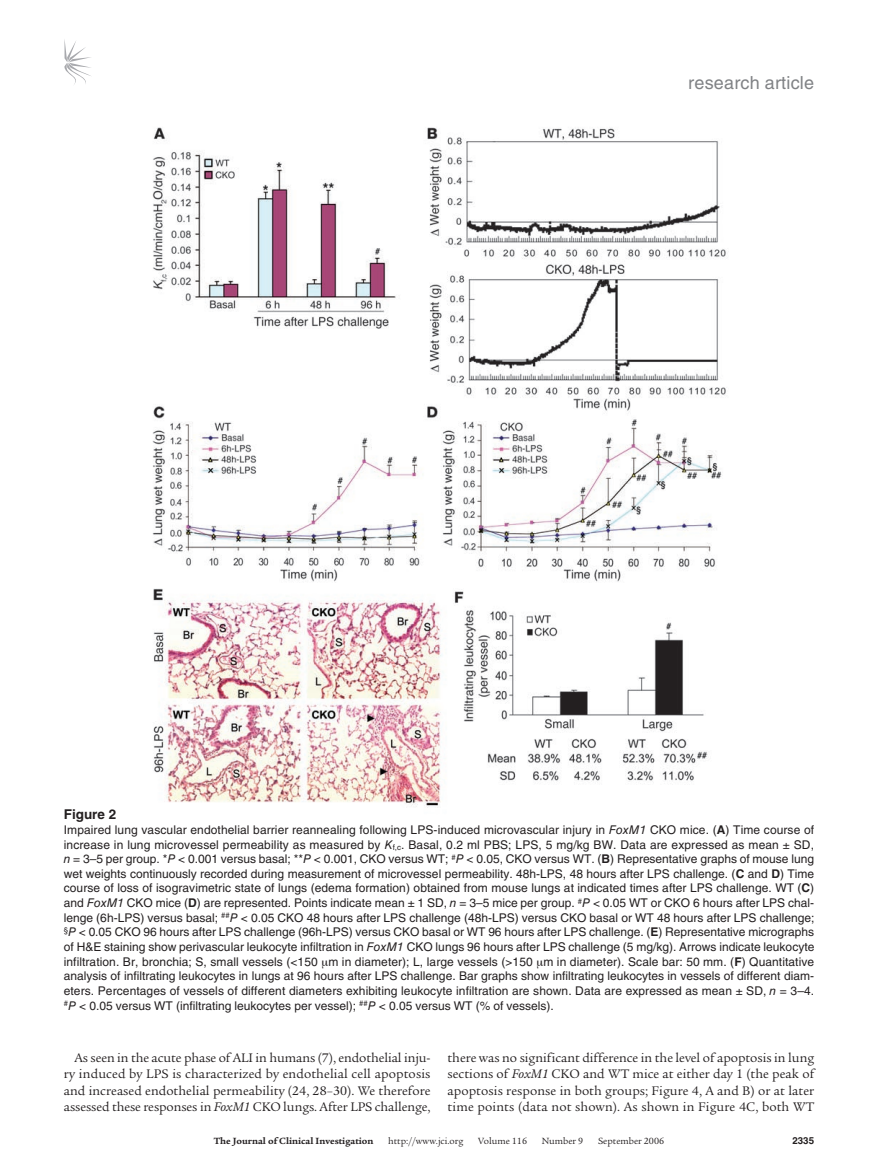
<style>
.page{position:relative;width:878px;height:1174px;background:#fff}
.page>*{position:absolute;margin:0;border:0;box-sizing:border-box;transform-origin:0 0}
.t1{font:18px "Helvetica LT Std";letter-spacing:.01em;color:#808285}
.t2{font:13.5px/16.5px "Legacy Serif Std";color:#231f20;text-align:justify}
.t3{font:700 13.5px "Helvetica LT Std";color:#231f20}
.t4{font:12px/14.5px "Helvetica LT Std";color:#231f20;text-align:justify}
.t5{font:9.75px "Legacy Serif Std";color:#231f20}
.t6{font:700 9.75px "Legacy Serif Std";color:#231f20}
.t7{font:700 9.75px "Helvetica LT Std";color:#231f20}
.s1{font-style:italic}
.s2{font-weight:700}
</style>
<div class="page">
<svg style="left:64px;top:39px;width:27px;height:45px"></svg>
<img style="left:152px;top:127px;width:574px;height:681px">
<h1 class="t1" style="left:688px;top:72px;width:127px">research article</h1>
<p class="t3" style="left:64px;top:806px;width:54px">Figure 2</p>
<p class="t4" style="left:64px;top:822px;width:752px">Impaired lung vascular endothelial barrier reannealing following LPS-induced microvascular injury in <span class="s1">FoxM1</span> CKO mice. (<span class="s2">A</span>) Time course of increase in lung microvessel permeability as measured by <span class="s1">K</span><sub>f,c</sub>. Basal, 0.2 ml PBS; LPS, 5 mg/kg BW. Data are expressed as mean ± SD, <span class="s1">n</span> = 3–5 per group. *<span class="s1">P</span> &lt; 0.001 versus basal; **<span class="s1">P</span> &lt; 0.001, CKO versus WT; <sup>#</sup><span class="s1">P</span> &lt; 0.05, CKO versus WT. (<span class="s2">B</span>) Representative graphs of mouse lung wet weights continuously recorded during measurement of microvessel permeability. 48h-LPS, 48 hours after LPS challenge. (<span class="s2">C</span> and <span class="s2">D</span>) Time course of loss of isogravimetric state of lungs (edema formation) obtained from mouse lungs at indicated times after LPS challenge. WT (<span class="s2">C</span>) and <span class="s1">FoxM1</span> CKO mice (<span class="s2">D</span>) are represented. Points indicate mean ± 1 SD, <span class="s1">n</span> = 3–5 mice per group. <sup>#</sup><span class="s1">P</span> &lt; 0.05 WT or CKO 6 hours after LPS chal&shy;lenge (6h-LPS) versus basal; <sup>##</sup><span class="s1">P</span> &lt; 0.05 CKO 48 hours after LPS challenge (48h-LPS) versus CKO basal or WT 48 hours after LPS challenge; <sup>§</sup><span class="s1">P</span> &lt; 0.05 CKO 96 hours after LPS challenge (96h-LPS) versus CKO basal or WT 96 hours after LPS challenge. (<span class="s2">E</span>) Representative micrographs of H&amp;E staining show perivascular leukocyte infiltration in <span class="s1">FoxM1</span> CKO lungs 96 hours after LPS challenge (5 mg/kg). Arrows indicate leukocyte infiltration. Br, bronchia; S, small vessels (&lt;150 m in diameter); L, large vessels (&gt;150 m in diameter). Scale bar: 50 mm. (<span class="s2">F</span>) Quantitative analysis of infiltrating leukocytes in lungs at 96 hours after LPS challenge. Bar graphs show infiltrating leukocytes in vessels of different diam&shy;eters. Percentages of vessels of different diameters exhibiting leukocyte infiltration are shown. Data are expressed as mean ± SD, <span class="s1">n</span> = 3–4. <sup>#</sup><span class="s1">P</span> &lt; 0.05 versus WT (infiltrating leukocytes per vessel); <sup>##</sup><span class="s1">P</span> &lt; 0.05 versus WT (% of vessels).</p>
<p class="t2" style="left:64px;top:1049px;width:368px;text-indent:11px">As seen in the acute phase of ALI in humans (7), endothelial inju&shy;ry induced by LPS is characterized by endothelial cell apoptosis and increased endothelial permeability (24, 28–30). We therefore assessed these responses in <span class="s1">FoxM1</span> CKO lungs. After LPS challenge,</p>
<p class="t2" style="left:447px;top:1049px;width:368px">there was no significant difference in the level of apoptosis in lung sections of <span class="s1">FoxM1</span> CKO and WT mice at either day 1 (the peak of apoptosis response in both groups; Figure 4, A and B) or at later time points (data not shown). As shown in Figure 4C, both WT</p>
<p class="t6" style="left:214px;top:1135px;width:161px">The Journal of Clinical Investigation</p>
<p class="t5" style="left:388px;top:1135px;width:77px">http://www.jci.org</p>
<p class="t5" style="left:478px;top:1135px;width:50px">Volume 116</p>
<p class="t5" style="left:541px;top:1135px;width:43px">Number 9</p>
<p class="t5" style="left:598px;top:1135px;width:68px">September 2006</p>
<p class="t7" style="left:792px;top:1134px;width:23px">2335</p>
</div>
